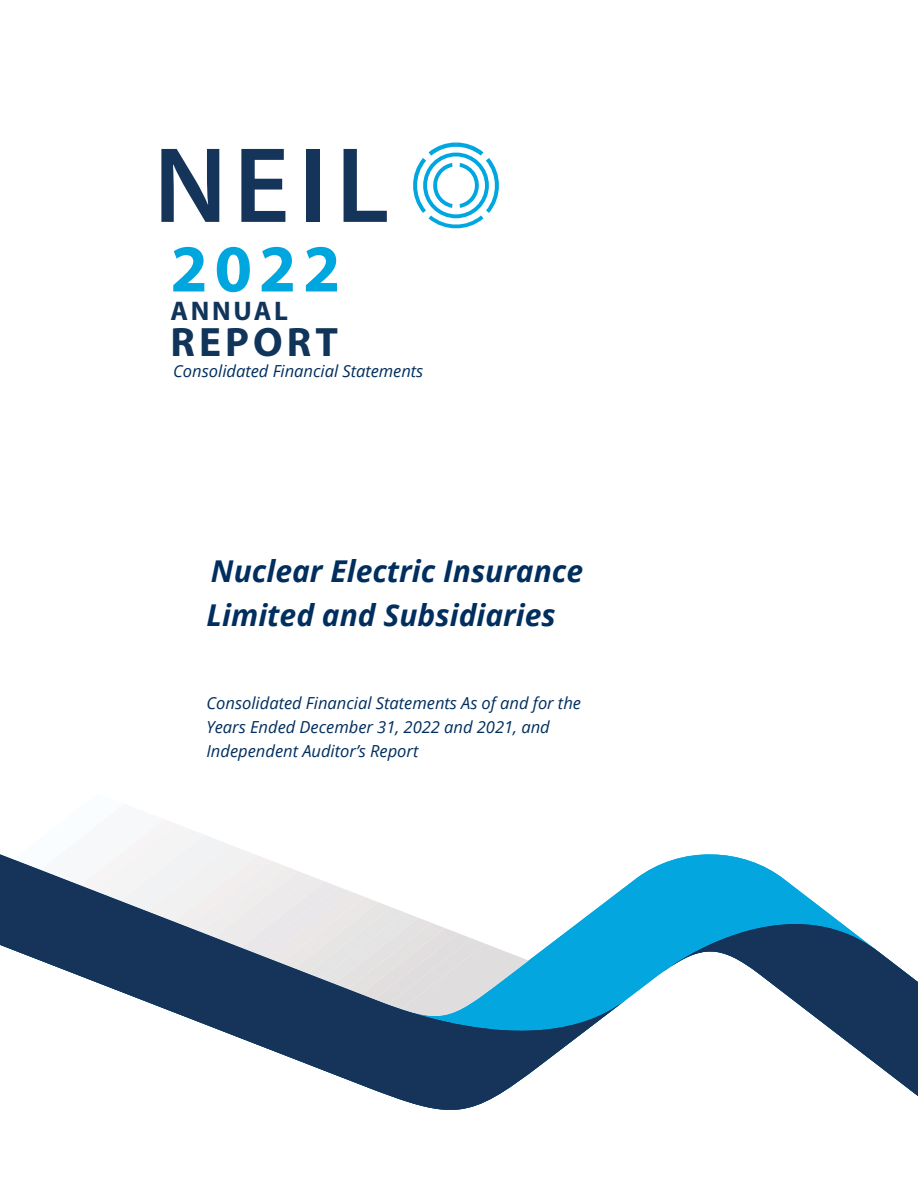
<style>
.page{position:relative;width:918px;height:1188px;background:#fff}
.page>*{position:absolute;margin:0;border:0;box-sizing:border-box;transform-origin:0 0}
.t1{font:700 67.5px "Myriad Pro";color:#00a6de}
.t2{font:700 41.25px "Myriad Pro";letter-spacing:.1em;color:#10345a}
.t3{font:italic 700 30px/44.1px "Open Sans";color:#002e5e}
.t4{font:700 27px "Myriad Pro";letter-spacing:.1em;color:#10345a}
.t5{font:italic 16.5px/24.2px "Open Sans";color:#002e5e}
</style>
<div class="page">
<svg style="left:625px;top:854px;width:159px;height:147px;fill:#04a6df"></svg>
<svg style="left:664px;top:879px;width:179px;height:45px;fill:#04a6df"></svg>
<svg style="left:664px;top:924px;width:254px;height:172px"></svg>
<svg style="left:0;top:820px;width:625px;height:290px"></svg>
<svg style="left:413px;top:142px;width:86px;height:86px"></svg>
<svg style="left:161px;top:149px;width:58px;height:73px"></svg>
<svg style="left:241px;top:149px;width:44px;height:73px"></svg>
<div style="left:306px;top:149px;width:14px;height:73px;background:#15345a"></div>
<svg style="left:344px;top:149px;width:43px;height:73px"></svg>
<h1 class="t1" style="left:170px;top:225px;width:172px">2022</h1>
<h3 class="t4" style="left:170px;top:293px;width:119px">ANNUAL</h3>
<h2 class="t2" style="left:170px;top:315px;width:169px">REPORT</h2>
<p class="t5" style="left:173px;top:359px;width:252px">Consolidated Financial Statements</p>
<h3 class="t3" style="left:207px;top:548px;width:378px">Nuclear Electric Insurance<br>Limited and Subsidiaries</h3>
<p class="t5" style="left:206px;top:690px;width:376px">Consolidated Financial Statements As of and for the<br>Years Ended December 31, 2022 and 2021, and<br>Independent Auditor’s Report</p>
</div>
